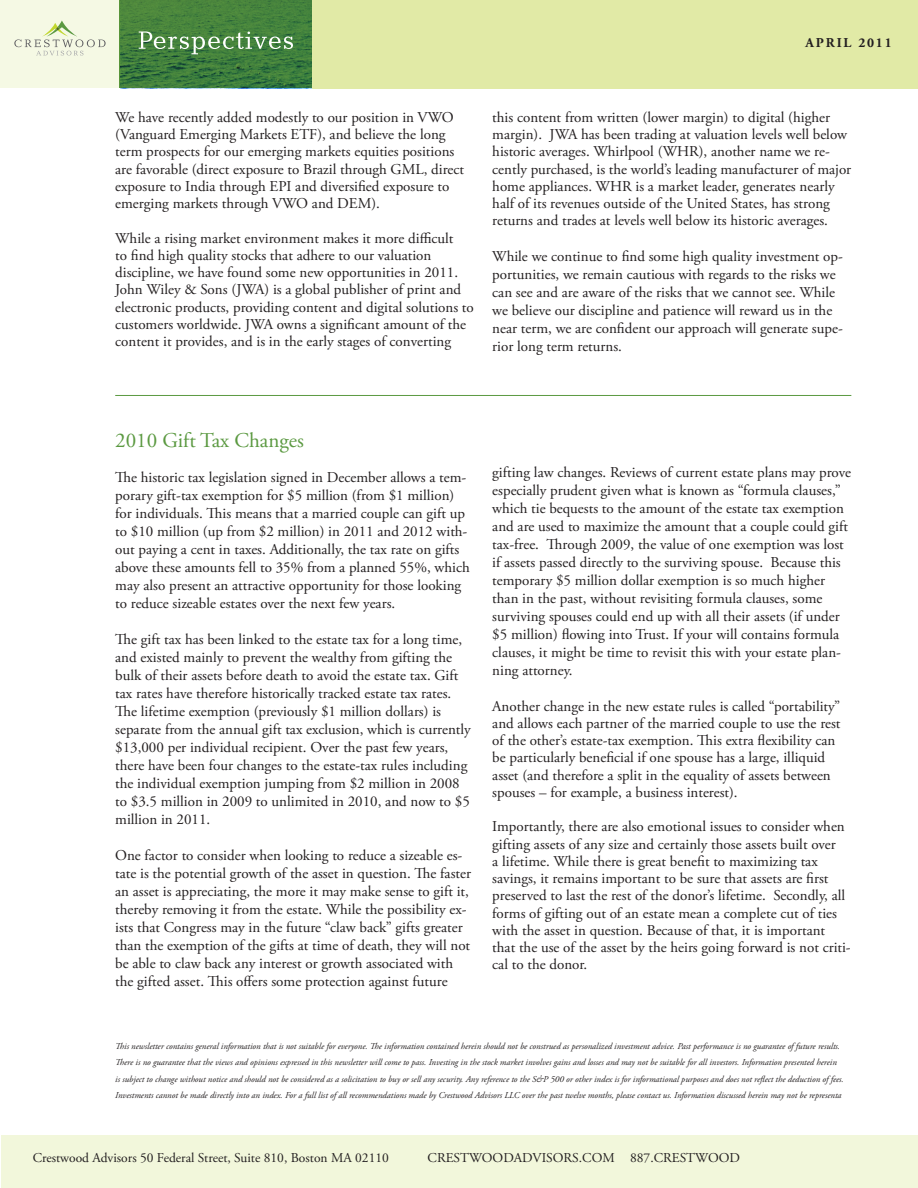
<style>
.page{position:relative;width:918px;height:1188px;background:#fff}
.page>*{position:absolute;margin:0;border:0;box-sizing:border-box;transform-origin:0 0}
.t1{font:21px "Adobe Garamond Pro";color:#5b9941}
.t2{font:15px/18px "Adobe Garamond Pro";color:#231f20}
.t3{font:13.5px "Adobe Garamond Pro";color:#231f20}
.t4{font:700 13.5px "Adobe Garamond Pro";letter-spacing:.145em;color:#231f20}
.t5{font:italic 9px/16.5px "Adobe Garamond Pro";color:#231f20}
</style>
<div class="page">
<div style="left:1px;top:1135px;width:917px;height:53px;background:#f2f7db"></div>
<div style="left:0;top:0;width:121px;height:88px;background:#f5f9e4"></div>
<svg style="left:14px;top:21px;width:92px;height:34px"></svg>
<div style="left:311px;top:0;width:607px;height:88px;background:#e1eaa6"></div>
<svg style="left:119px;top:0;width:193px;height:88px;fill:#44823d"></svg>
<svg style="left:139px;top:31px;width:154px;height:23px"></svg>
<hr style="left:115px;top:395px;width:736px;height:1px;background:#5b9941">
<p class="t4" style="left:805px;top:35px;width:88px">APRIL 2011</p>
<p class="t2" style="left:115px;top:109px;width:350px;line-height:17.2px">We have recently added modestly to our position in VWO (Vanguard Emerging Markets ETF), and believe the long term prospects for our emerging markets equities positions are favorable (direct exposure to Brazil through GML, direct exposure to India through EPI and diversified exposure to emerging markets through VWO and DEM).</p>
<p class="t2" style="left:115px;top:230px;width:360px;line-height:17.2px">While a rising market environment makes it more difficult<br>to find high quality stocks that adhere to our valuation discipline, we have found some new opportunities in 2011.<br>John Wiley &amp; Sons (JWA) is a global publisher of print and electronic products, providing content and digital solutions to customers worldwide. JWA owns a significant amount of the content it provides, and is in the early stages of converting</p>
<p class="t2" style="left:492px;top:109px;width:356px;line-height:17.2px">this content from written (lower margin) to digital (higher margin). JWA has been trading at valuation levels well below</p>
<p class="t2" style="left:492px;top:144px;width:361px;line-height:17.2px">historic averages. Whirlpool (WHR), another name we re&shy;cently purchased, is the world’s leading manufacturer of major home appliances. WHR is a market leader, generates nearly half of its revenues outside of the United States, has strong</p>
<p class="t2" style="left:492px;top:212px;width:337px">returns and trades at levels well below its historic averages.</p>
<p class="t2" style="left:492px;top:248px;width:352px">While we continue to find some high quality investment op&shy;portunities, we remain cautious with regards to the risks we can see and are aware of the risks that we cannot see. While we believe our discipline and patience will reward us in the near term, we are confident our approach will generate supe&shy;rior long term returns.</p>
<p class="t1" style="left:115px;top:428px;width:190px">2010 Gift Tax Changes</p>
<p class="t2" style="left:115px;top:469px;width:356px">The historic tax legislation signed in December allows a tem&shy;porary gift-tax exemption for $5 million (from $1 million) for individuals. This means that a married couple can gift up to $10 million (up from $2 million) in 2011 and 2012 with&shy;out paying a cent in taxes. Additionally, the tax rate on gifts above these amounts fell to 35% from a planned 55%, which may also present an attractive opportunity for those looking to reduce sizeable estates over the next few years.</p>
<p class="t2" style="left:115px;top:631px;width:357px">The gift tax has been linked to the estate tax for a long time, and existed mainly to prevent the wealthy from gifting the bulk of their assets before death to avoid the estate tax. Gift tax rates have therefore historically tracked estate tax rates.<br>The lifetime exemption (previously $1 million dollars) is separate from the annual gift tax exclusion, which is currently $13,000 per individual recipient. Over the past few years, there have been four changes to the estate-tax rules including the individual exemption jumping from $2 million in 2008 to $3.5 million in 2009 to unlimited in 2010, and now to $5 million in 2011.</p>
<p class="t2" style="left:115px;top:847px;width:357px">One factor to consider when looking to reduce a sizeable es&shy;tate is the potential growth of the asset in question. The faster an asset is appreciating, the more it may make sense to gift it, thereby removing it from the estate. While the possibility ex&shy;ists that Congress may in the future “claw back” gifts greater than the exemption of the gifts at time of death, they will not be able to claw back any interest or growth associated with the gifted asset. This offers some protection against future</p>
<p class="t2" style="left:492px;top:464px;width:360px">gifting law changes. Reviews of current estate plans may prove especially prudent given what is known as “formula clauses,” which tie bequests to the amount of the estate tax exemption and are used to maximize the amount that a couple could gift tax-free. Through 2009, the value of one exemption was lost if assets passed directly to the surviving spouse. Because this temporary $5 million dollar exemption is so much higher than in the past, without revisiting formula clauses, some surviving spouses could end up with all their assets (if under $5 million) flowing into Trust. If your will contains formula clauses, it might be time to revisit this with your estate plan&shy;ning attorney.</p>
<p class="t2" style="left:492px;top:698px;width:350px;line-height:17.2px">Another change in the new estate rules is called “portability” and allows each partner of the married couple to use the rest of the other’s estate-tax exemption. This extra flexibility can be particularly beneficial if one spouse has a large, illiquid asset (and therefore a split in the equality of assets between spouses – for example, a business interest).</p>
<p class="t2" style="left:492px;top:819px;width:360px;line-height:17.2px">Importantly, there are also emotional issues to consider when gifting assets of any size and certainly those assets built over<br>a lifetime. While there is great benefit to maximizing tax savings, it remains important to be sure that assets are first preserved to last the rest of the donor’s lifetime. Secondly, all forms of gifting out of an estate mean a complete cut of ties with the asset in question. Because of that, it is important that the use of the asset by the heirs going forward is not criti&shy;cal to the donor.</p>
<p class="t5" style="left:115px;top:1038px;width:726px">This newsletter contains general information that is not suitable for everyone. The information contained herein should not be construed as personalized investment advice. Past performance is no guarantee of future results.<br>There is no guarantee that the views and opinions expressed in this newsletter will come to pass. Investing in the stock market involves gains and losses and may not be suitable for all investors. Information presented herein</p>
<p class="t5" style="left:115px;top:1071px;width:730px">is subject to change without notice and should not be considered as a solicitation to buy or sell any security. Any reference to the S&amp;P 500 or other index is for informational purposes and does not reflect the deduction of fees.<br>Investments cannot be made directly into an index. For a full list of all recommendations made by Crestwood Advisors LLC over the past twelve months, please contact us. Information discussed herein may not be representa</p>
<p class="t3" style="left:33px;top:1149px;width:358px">Crestwood Advisors 50 Federal Street, Suite 810, Boston MA 02110</p>
<p class="t3" style="left:428px;top:1149px;width:314px">CRESTWOODADVISORS.COM 887.CRESTWOOD</p>
</div>
